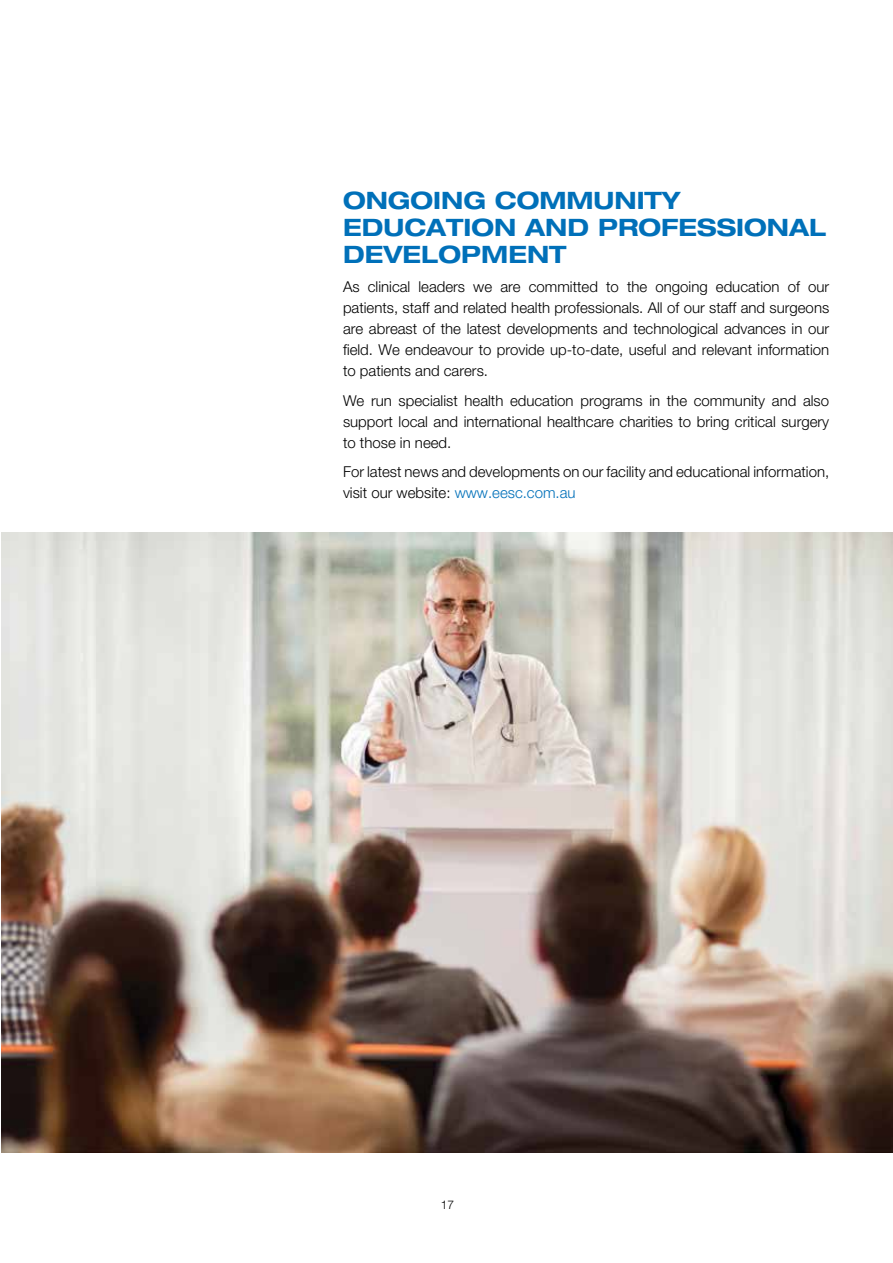
<style>
.page{position:relative;width:893px;height:1263px;background:#fff}
.page>*{position:absolute;margin:0;border:0;box-sizing:border-box;transform-origin:0 0}
.t1{font:700 expanded 24px/27px "Helvetica Neue";color:#0070b9}
.t2{font:300 15px/21px "Helvetica Neue";color:#000;text-align:justify}
.t3{font:300 12px "Helvetica Neue";color:#000}
.s1{color:#0070b9}
</style>
<div class="page">
<img style="left:1px;top:532px;width:892px;height:620px">
<h1 class="t1" style="left:343px;top:186px;width:485px">ONGOING COMMUNITY<br>EDUCATION AND PROFESSIONAL<br>DEVELOPMENT</h1>
<p class="t2" style="left:343px;top:276px;width:488px">As clinical leaders we are committed to the ongoing education of our patients, staff and related health professionals. All of our staff and surgeons are abreast of the latest developments and technological advances in our field. We endeavour to provide up-to-date, useful and relevant information to patients and carers.</p>
<p class="t2" style="left:343px;top:390px;width:488px">We run specialist health education programs in the community and also support local and international healthcare charities to bring critical surgery to those in need.</p>
<p class="t2" style="left:343px;top:461px;width:488px">For latest news and developments on our facility and educational information, visit our website: <span class="s1">www.eesc.com.au</span></p>
<p class="t3" style="left:441px;top:1197px;width:15px">17</p>
</div>
